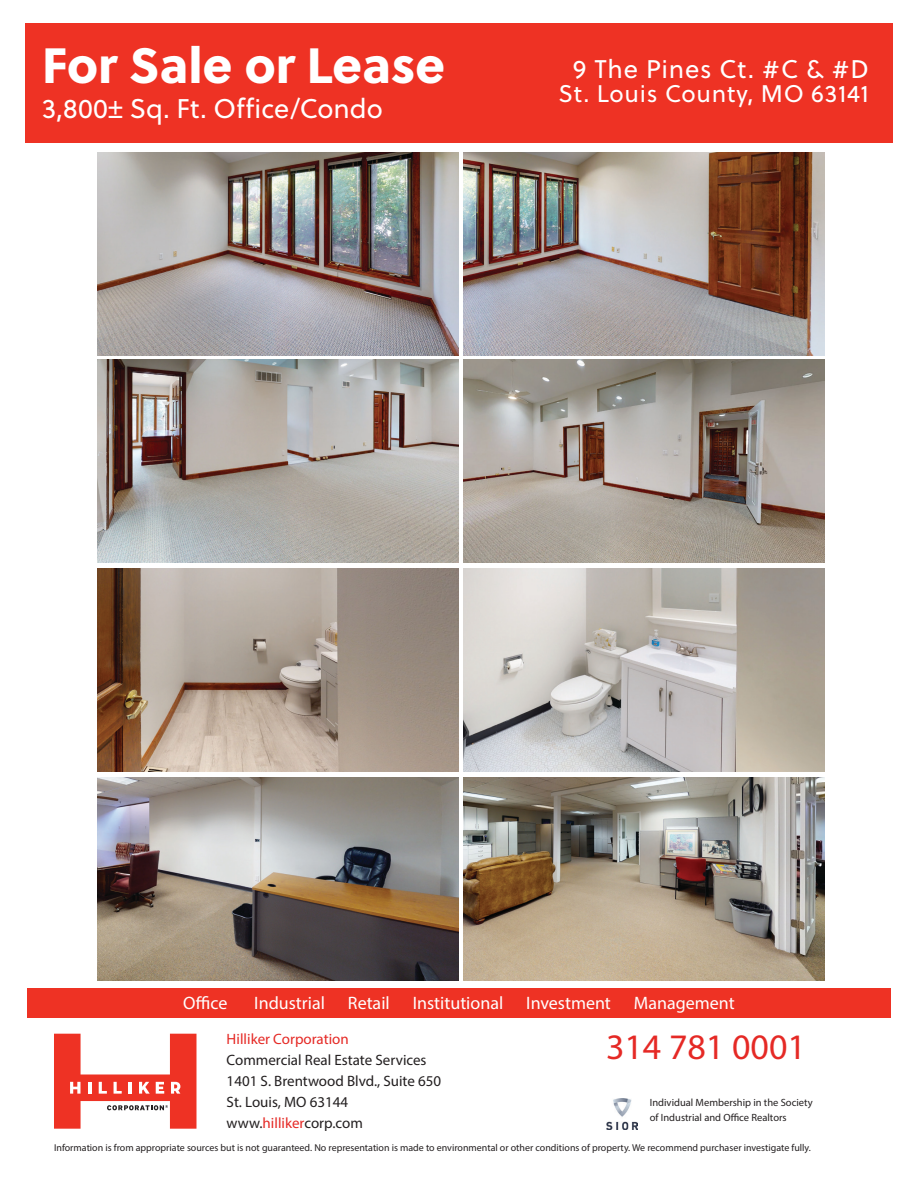
<style>
.page{position:relative;width:918px;height:1188px;background:#fff}
.page>*{position:absolute;margin:0;border:0;box-sizing:border-box;transform-origin:0 0}
.t1{font:49.5px "Soleil Xb";color:#fff}
.t2{font:36px "Myriad Pro";color:#e52925}
.t3{font:27px "Soleil";color:#fff}
.t4{font:25.5px "Soleil";letter-spacing:.03em;color:#fff}
.t5{font:24px "Soleil";letter-spacing:.03em;color:#fff}
.t6{font:18px "Myriad Pro";color:#fff}
.t7{font:15px/21px "Myriad Pro";color:#231f20}
.t8{font:15px "Myriad Pro";color:#e52925}
.t9{font:10.5px/15px "Myriad Pro";color:#231f20}
.t10{font:10.05px "Myriad Pro";color:#231f20}
.s1{color:#e52925}
</style>
<div class="page">
<div style="left:27px;top:988px;width:864px;height:30px;background:#ee3224"></div>
<svg style="left:616px;top:1098px;width:12px;height:1px"></svg>
<svg style="left:54px;top:1034px;width:142px;height:95px"></svg>
<img style="left:606px;top:1099px;width:32px;height:31px">
<img style="left:464px;top:360px;width:360px;height:202px">
<div style="left:25px;top:23px;width:868px;height:120px;background:#ee3224"></div>
<img style="left:464px;top:778px;width:360px;height:202px">
<img style="left:98px;top:778px;width:360px;height:202px">
<img style="left:464px;top:569px;width:360px;height:202px">
<img style="left:98px;top:360px;width:360px;height:202px">
<img style="left:98px;top:153px;width:360px;height:203px">
<img style="left:464px;top:153px;width:360px;height:202px">
<img style="left:98px;top:569px;width:360px;height:202px">
<p class="t1" style="left:42px;top:26px;width:405px">For Sale or Lease</p>
<p class="t3" style="left:42px;top:89px;width:342px">3,800± Sq. Ft. Office/Condo</p>
<p class="t4" style="left:573px;top:50px;width:298px">9 The Pines Ct. #C &amp; #D</p>
<p class="t5" style="left:559px;top:76px;width:312px">St. Louis County, MO 63141</p>
<h3 class="t6" style="left:183px;top:992px;width:46px">Office</h3>
<h3 class="t6" style="left:254px;top:992px;width:72px">Industrial</h3>
<h3 class="t6" style="left:348px;top:992px;width:43px">Retail</h3>
<h3 class="t6" style="left:413px;top:992px;width:92px">Institutional</h3>
<h3 class="t6" style="left:526px;top:992px;width:86px">Investment</h3>
<h3 class="t6" style="left:634px;top:992px;width:102px">Management</h3>
<h3 class="t8" style="left:227px;top:1030px;width:124px">Hilliker Corporation</h3>
<h3 class="t7" style="left:227px;top:1050px;width:216px">Commercial Real Estate Services<br>1401 S. Brentwood Blvd., Suite 650<br>St. Louis, MO 63144 www.<span class="s1">hilliker</span>corp.com</h3>
<h2 class="t2" style="left:606px;top:1025px;width:201px">314 781 0001</h2>
<p class="t9" style="left:650px;top:1095px;width:164px">Individual Membership in the Society of Industrial and Office Realtors</p>
<p class="t10" style="left:54px;top:1141px;width:758px">Information is from appropriate sources but is not guaranteed. No representation is made to environmental or other conditions of property. We recommend purchaser investigate fully.</p>
</div>
